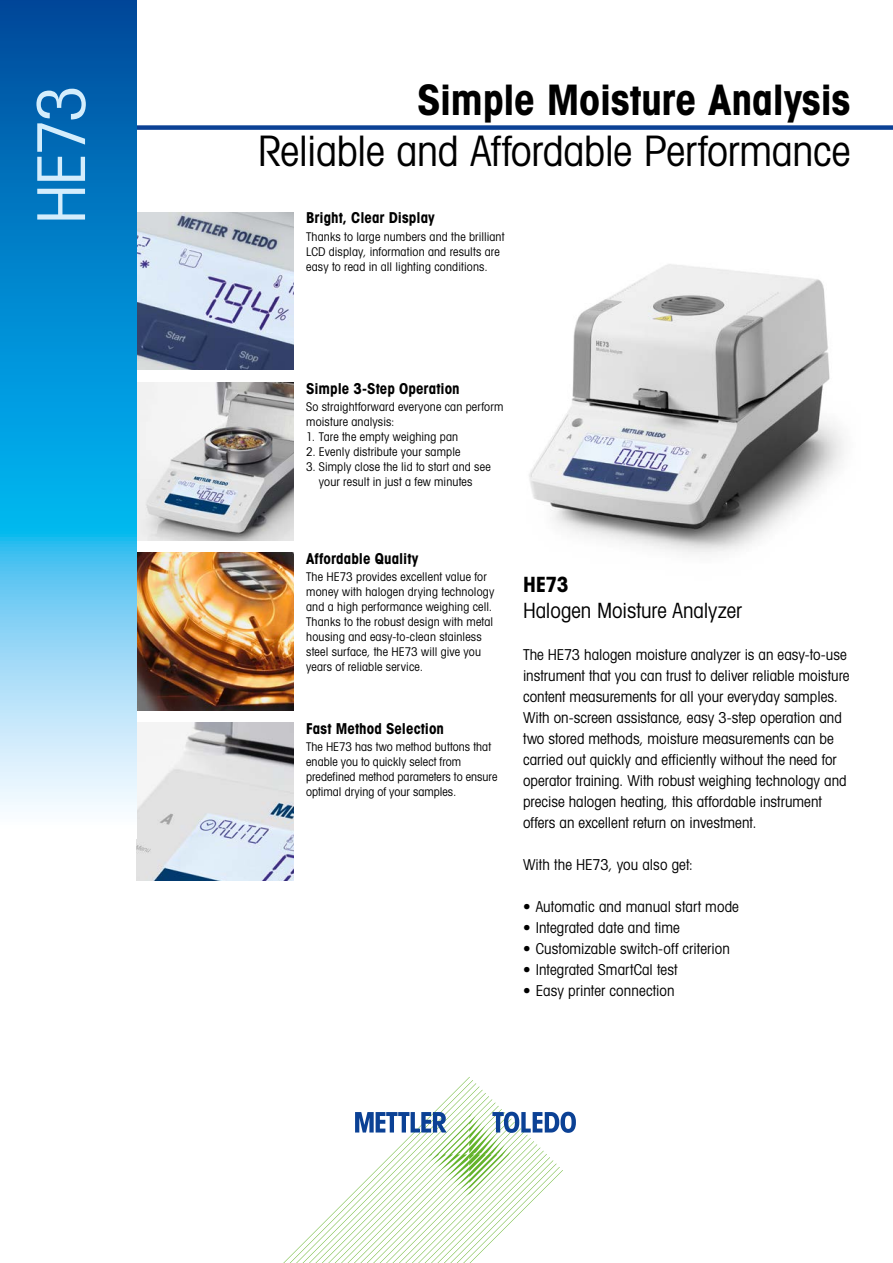
<style>
.page{position:relative;width:893px;height:1263px;background:#fff}
.page>*{position:absolute;margin:0;border:0;box-sizing:border-box;transform-origin:0 0}
.t1{font:66px "Avant Gardefor MT Bk";color:#d4edfc}
.t2{font:42px "Avant Gardefor MT Bk";letter-spacing:-.01em;color:#000}
.t3{font:42px "Avant Gardefor MT Bd";letter-spacing:-.01em;color:#000}
.t4{font:21px "Avant Gardefor MT Bk";letter-spacing:-.005em;color:#000}
.t5{font:21px "Avant Gardefor MT Bd";color:#000}
.t6{font:15px/21px "Avant Gardefor MT Bk";color:#000}
.t7{font:15px "Avant Gardefor MT Bd";letter-spacing:.005em;color:#000}
.t8{font:12px/15px "Avant Gardefor MT Bk";letter-spacing:.01em;color:#000}
</style>
<div class="page">
<img style="left:529px;top:264px;width:315px;height:290px">
<img style="left:136px;top:723px;width:157px;height:157px">
<img style="left:136px;top:553px;width:157px;height:157px">
<img style="left:136px;top:383px;width:157px;height:157px">
<img style="left:136px;top:213px;width:157px;height:157px">
<div style="left:111px;top:125px;width:782px;height:5px;background:#0b4195"></div>
<svg style="left:283px;top:1077px;width:293px;height:186px"></svg>
<svg style="left:0;top:0;width:136px;height:809px;background:#35a0d9"></svg>
<h1 class="t1" style="left:21px;top:224px;width:141px;rotate:-90deg">HE73</h1>
<h2 class="t3" style="left:417px;top:73px;width:435px">Simple Moisture Analysis</h2>
<h2 class="t2" style="left:258px;top:125px;width:594px">Reliable and Affordable Performance</h2>
<p class="t7" style="left:306px;top:208px;width:130px">Bright, Clear Display</p>
<p class="t8" style="left:306px;top:229px;width:200px">Thanks to large numbers and the brilliant<br>LCD display, information and results are easy to read in all lighting conditions.</p>
<p class="t7" style="left:306px;top:379px;width:155px">Simple 3-Step Operation</p>
<p class="t8" style="left:306px;top:399px;width:199px">So straightforward everyone can perform moisture analysis:</p>
<p class="t8" style="left:306px;top:429px;width:153px">1. Tare the empty weighing pan</p>
<p class="t8" style="left:306px;top:444px;width:156px">2. Evenly distribute your sample</p>
<p class="t8" style="left:306px;top:459px;width:186px;text-align:center">3. Simply close the lid to start and see your result in just a few minutes</p>
<p class="t7" style="left:306px;top:549px;width:114px">Affordable Quality</p>
<p class="t8" style="left:306px;top:569px;width:190px">The HE73 provides excellent value for money with halogen drying technology and a high performance weighing cell.<br>Thanks to the robust design with metal housing and easy-to-clean stainless steel surface, the HE73 will give you years of reliable service.</p>
<p class="t7" style="left:306px;top:719px;width:139px">Fast Method Selection</p>
<p class="t8" style="left:306px;top:739px;width:193px">The HE73 has two method buttons that enable you to quickly select from predefined method parameters to ensure optimal drying of your samples.</p>
<h3 class="t5" style="left:523px;top:571px;width:47px">HE73</h3>
<h3 class="t4" style="left:523px;top:597px;width:220px">Halogen Moisture Analyzer</h3>
<p class="t6" style="left:523px;top:643px;width:328px">The HE73 halogen moisture analyzer is an easy-to-use instrument that you can trust to deliver reliable moisture content measurements for all your everyday samples.<br>With on-screen assistance, easy 3-step operation and two stored methods, moisture measurements can be carried out quickly and efficiently without the need for operator training. With robust weighing technology and precise halogen heating, this affordable instrument offers an excellent return on investment.</p>
<p class="t6" style="left:523px;top:853px;width:171px">With the HE73, you also get:</p>
<p class="t6" style="left:523px;top:895px;width:217px">• Automatic and manual start mode</p>
<p class="t6" style="left:523px;top:916px;width:158px">• Integrated date and time</p>
<p class="t6" style="left:523px;top:937px;width:208px">• Customizable switch-off criterion</p>
<p class="t6" style="left:523px;top:958px;width:156px">• Integrated SmartCal test</p>
<p class="t6" style="left:523px;top:979px;width:153px">• Easy printer connection</p>
</div>
